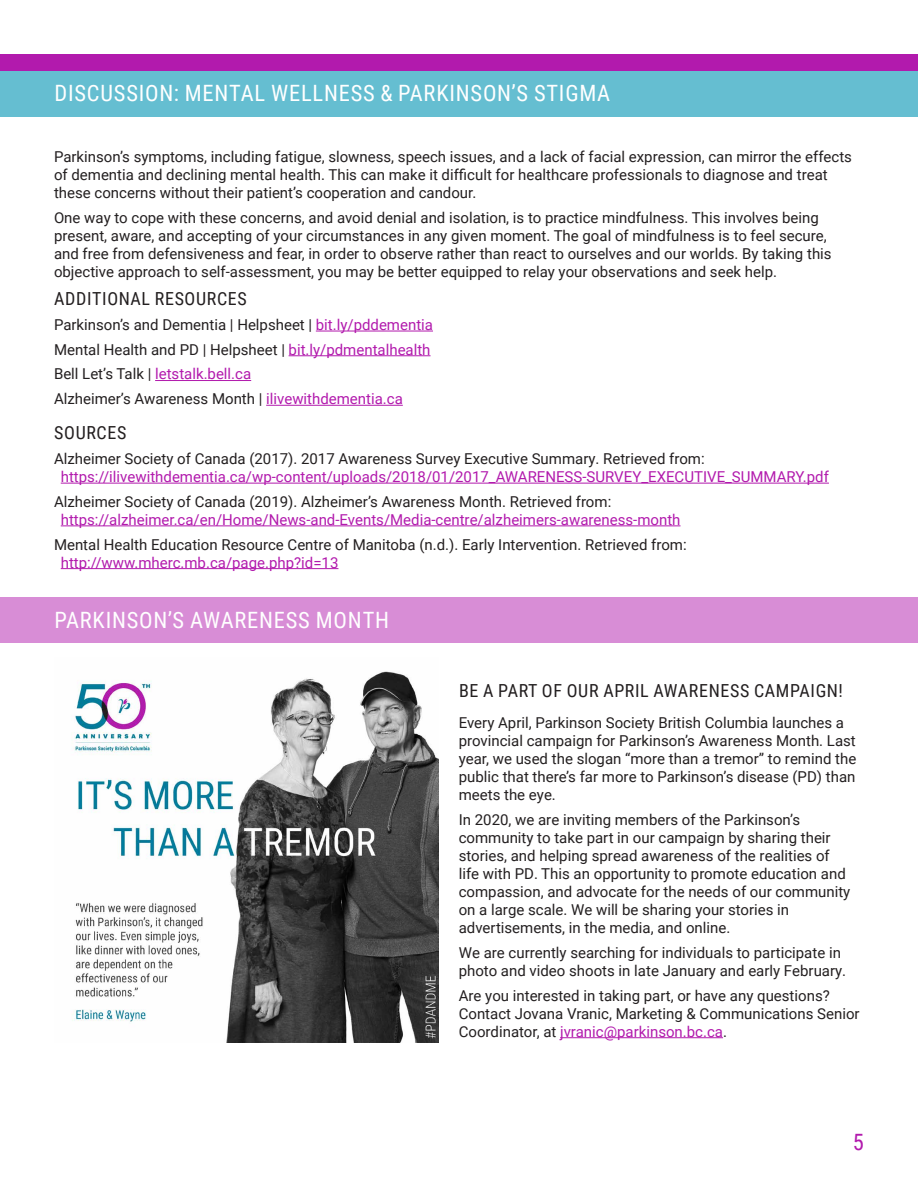
<style>
.page{position:relative;width:918px;height:1188px;background:#fff}
.page>*{position:absolute;margin:0;border:0;box-sizing:border-box;transform-origin:0 0}
.t1{font:22.5px "Roboto Condensed";letter-spacing:.035em;color:#fff}
.t2{font:22.5px "Roboto Condensed";color:#b21aad}
.t3{font:18px "Roboto Condensed";letter-spacing:.035em;color:#231f20}
.t4{font:15px/18px "Roboto";color:#231f20}
.t5{font:15px "Roboto";color:#b21aad}
.s1{color:#b21aad}
</style>
<div class="page">
<div style="left:0;top:54px;width:918px;height:17px;background:#b21aad"></div>
<div style="left:0;top:71px;width:918px;height:45px;background:#65bed1"></div>
<hr style="left:316px;top:331px;width:117px;height:1px;background:#b21aad">
<hr style="left:289px;top:355px;width:142px;height:1px;background:#b21aad">
<hr style="left:155px;top:380px;width:96px;height:1px;background:#b21aad">
<hr style="left:266px;top:405px;width:137px;height:1px;background:#b21aad">
<hr style="left:61px;top:483px;width:768px;height:1px;background:#b21aad">
<hr style="left:61px;top:526px;width:620px;height:1px;background:#b21aad">
<hr style="left:61px;top:568px;width:277px;height:1px;background:#b21aad">
<div style="left:0;top:598px;width:918px;height:45px;background:#d88dd6"></div>
<hr style="left:560px;top:1037px;width:163px;height:1px;background:#b21aad">
<img style="left:72px;top:671px;width:366px;height:371px">
<h1 class="t1" style="left:54px;top:78px;width:557px">DISCUSSION: MENTAL WELLNESS &amp; PARKINSON’S STIGMA</h1>
<p class="t4" style="left:54px;top:147px;width:799px">Parkinson’s symptoms, including fatigue, slowness, speech issues, and a lack of facial expression, can mirror the effects of dementia and declining mental health. This can make it difficult for healthcare professionals to diagnose and treat these concerns without their patient’s cooperation and candour.</p>
<p class="t4" style="left:54px;top:208px;width:779px">One way to cope with these concerns, and avoid denial and isolation, is to practice mindfulness. This involves being present, aware, and accepting of your circumstances in any given moment. The goal of mindfulness is to feel secure, and free from defensiveness and fear, in order to observe rather than react to ourselves and our worlds. By taking this objective approach to self-assessment, you may be better equipped to relay your observations and seek help.</p>
<p class="t3" style="left:54px;top:286px;width:194px">ADDITIONAL RESOURCES</p>
<p class="t4" style="left:54px;top:312px;width:381px;line-height:24.8px">Parkinson’s and Dementia | Helpsheet | <span class="s1">bit.ly/pddementia </span>Mental Health and PD | Helpsheet | <span class="s1">bit.ly/pdmentalhealth </span>Bell Let’s Talk | <span class="s1">letstalk.bell.ca<br></span>Alzheimer’s Awareness Month | <span class="s1">ilivewithdementia.ca</span></p>
<p class="t3" style="left:54px;top:420px;width:74px">SOURCES</p>
<p class="t4" style="left:54px;top:449px;width:652px">Alzheimer Society of Canada (2017). 2017 Awareness Survey Executive Summary. Retrieved from:</p>
<p class="t5" style="left:61px;top:466px;width:770px">https://ilivewithdementia.ca/wp-content/uploads/2018/01/2017_AWARENESS-SURVEY_EXECUTIVE_SUMMARY.pdf</p>
<p class="t4" style="left:54px;top:492px;width:559px">Alzheimer Society of Canada (2019). Alzheimer’s Awareness Month. Retrieved from:</p>
<p class="t5" style="left:61px;top:509px;width:621px">https://alzheimer.ca/en/Home/News-and-Events/Media-centre/alzheimers-awareness-month</p>
<p class="t4" style="left:54px;top:535px;width:634px">Mental Health Education Resource Centre of Manitoba (n.d.). Early Intervention. Retrieved from:</p>
<p class="t5" style="left:61px;top:552px;width:279px">http://www.mherc.mb.ca/page.php?id=13</p>
<h1 class="t1" style="left:54px;top:604px;width:336px">PARKINSON’S AWARENESS MONTH</h1>
<p class="t3" style="left:459px;top:678px;width:385px">BE A PART OF OUR APRIL AWARENESS CAMPAIGN!</p>
<p class="t4" style="left:459px;top:714px;width:399px">Every April, Parkinson Society British Columbia launches a provincial campaign for Parkinson’s Awareness Month. Last year, we used the slogan “more than a tremor” to remind the public that there’s far more to Parkinson’s disease (PD) than meets the eye.</p>
<p class="t4" style="left:459px;top:810px;width:393px">In 2020, we are inviting members of the Parkinson’s community to take part in our campaign by sharing their stories, and helping spread awareness of the realities of life with PD. This an opportunity to promote education and compassion, and advocate for the needs of our community on a large scale. We will be sharing your stories in advertisements, in the media, and online.</p>
<p class="t4" style="left:459px;top:943px;width:389px">We are currently searching for individuals to participate in photo and video shoots in late January and early February.</p>
<p class="t4" style="left:459px;top:986px;width:402px">Are you interested in taking part, or have any questions?<br>Contact Jovana Vranic, Marketing &amp; Communications Senior<br>Coordinator, at <span class="s1">jvranic@parkinson.bc.ca</span>.</p>
<h1 class="t2" style="left:853px;top:1126px;width:13px">5</h1>
</div>
